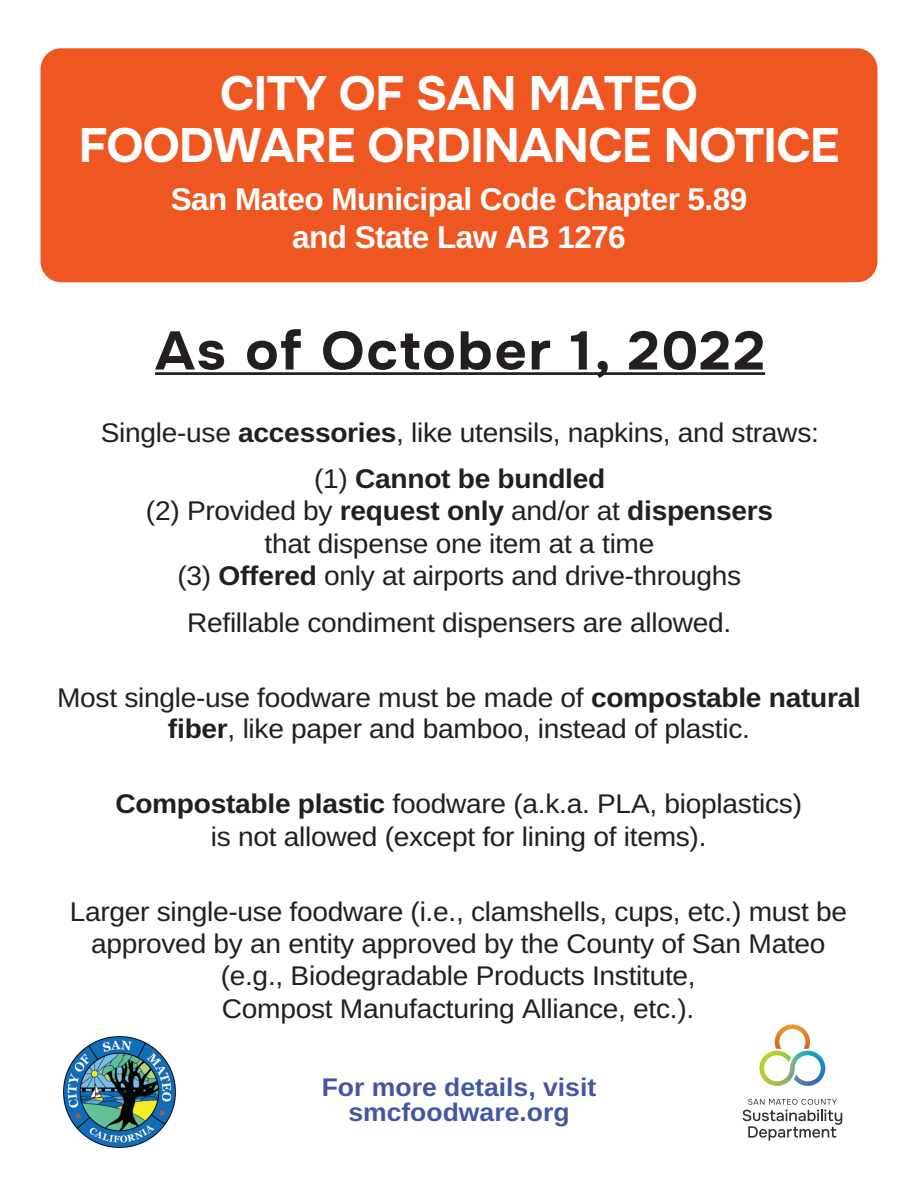
<style>
.page{position:relative;width:918px;height:1188px;background:#fff}
.page>*{position:absolute;margin:0;border:0;box-sizing:border-box;transform-origin:0 0}
.t1{font:54px "Onest";letter-spacing:.03em;color:#231f20;scale:1.04 1}
.t2{font:48px/52.5px "Onest";letter-spacing:-.02em;color:#fff;text-align:center}
.t3{font:31.5px/37.8px "Arimo";letter-spacing:-.02em;color:#fff;text-align:center}
.t4{font:27px/32.4px "Arimo";letter-spacing:-.01em;color:#231f20;text-align:center;scale:1.04 1}
.t5{font:25.5px/25.5px "Arimo";color:#4355a4;text-align:center;scale:1.04 1}
</style>
<div class="page">
<div style="left:40px;top:48px;width:838px;height:234px;background:#ee5722;border-radius:21px"></div>
<img style="left:63px;top:1036px;width:112px;height:112px">
<hr style="left:155px;top:372px;width:610px;height:3px;background:#231f20">
<svg style="left:759px;top:1024px;width:66px;height:62px"></svg>
<svg style="left:743px;top:1099px;width:99px;height:42px"></svg>
<h2 class="t2" style="left:78px;top:68px;width:763px">CITY OF SAN MATEO<br>FOODWARE ORDINANCE NOTICE</h2>
<p class="t3" style="left:171px;top:181px;width:578px">San Mateo Municipal Code Chapter 5.89 and State Law AB 1276</p>
<h1 class="t1" style="left:155px;top:318px;width:588px">As of October 1, 2022</h1>
<p class="t4" style="left:101px;top:409px;width:692px;line-height:46.5px">Single-use accessories, like utensils, napkins, and straws: (1) Cannot be bundled</p>
<p class="t4" style="left:146px;top:495px;width:605px">(2) Provided by request only and/or at dispensers that dispense one item at a time<br>(3) Offered only at airports and drive-throughs</p>
<p class="t4" style="left:187px;top:607px;width:525px">Refillable condiment dispensers are allowed.</p>
<p class="t4" style="left:57px;top:682px;width:774px;line-height:31.5px">Most single-use foodware must be made of compostable natural fiber, like paper and bamboo, instead of plastic.</p>
<p class="t4" style="left:115px;top:788px;width:662px">Compostable plastic foodware (a.k.a. PLA, bioplastics) is not allowed (except for lining of items).</p>
<p class="t4" style="left:70px;top:896px;width:749px">Larger single-use foodware (i.e., clamshells, cups, etc.) must be approved by an entity approved by the County of San Mateo (e.g., Biodegradable Products Institute,<br>Compost Manufacturing Alliance, etc.).</p>
<p class="t5" style="left:322px;top:1075px;width:265px">For more details, visit smcfoodware.org</p>
</div>
